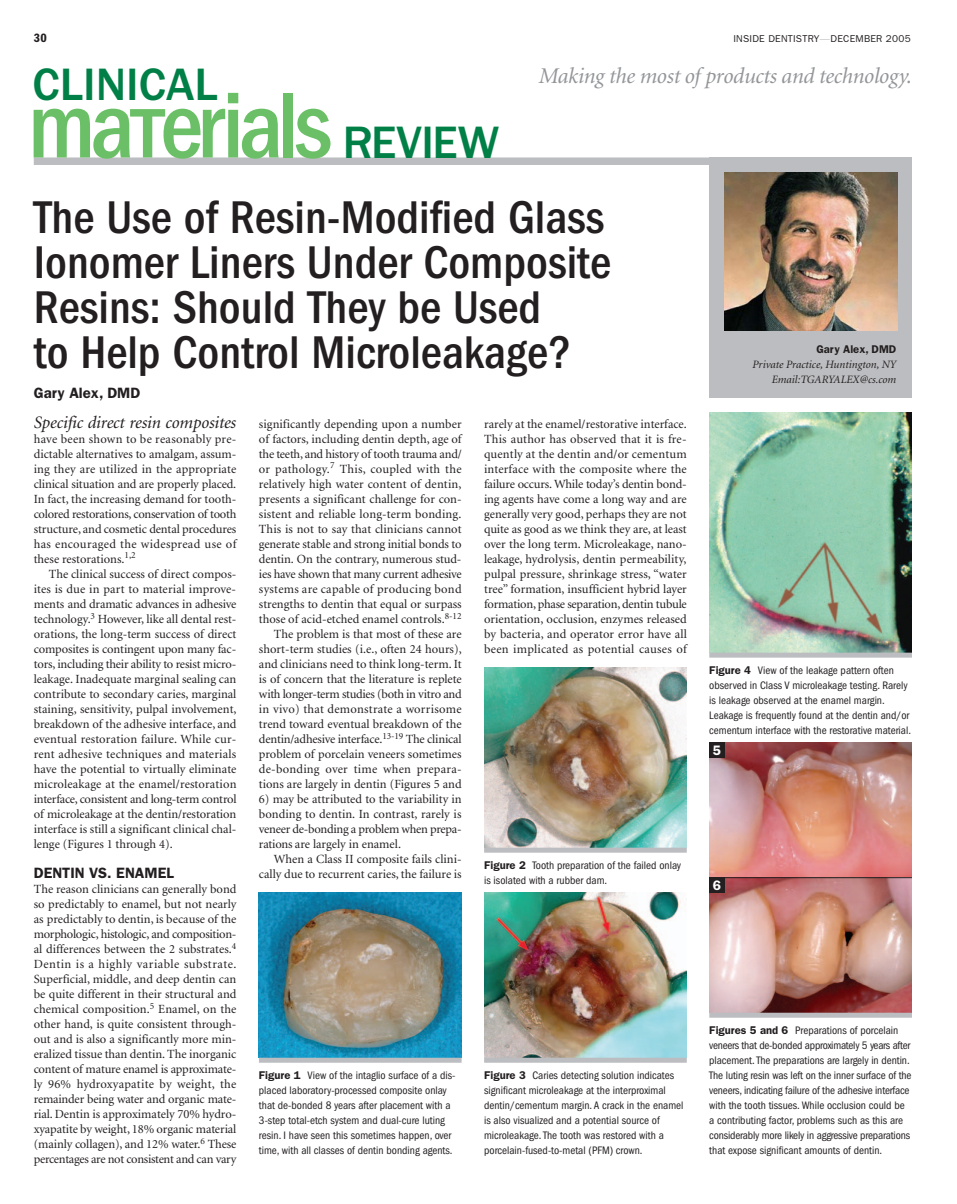
<style>
.page{position:relative;width:957px;height:1204px;background:#fff}
.page>*{position:absolute;margin:0;border:0;box-sizing:border-box;transform-origin:0 0}
.t1{font:500 condensed 96.75px "Franklin Gothic";letter-spacing:-.055em;color:#6bc067}
.t2{font:500 condensed 47.5px/45px "Franklin Gothic";color:#231f20}
.t3{font:500 47px "Franklin Gothic";color:#007f46}
.t4{font:italic 22.5px "Minion";letter-spacing:-.015em;color:#939598}
.t5{font:italic 17.5px "Minion";letter-spacing:-.01em;color:#231f20}
.t6{font:600 15px "Franklin Gothic";color:#231f20}
.t7{font:600 13.75px "Franklin Gothic";color:#fff}
.t8{font:12.5px/15px "Minion";color:#231f20;text-align:justify}
.t9{font:600 condensed 12.5px "Franklin Gothic";color:#231f20}
.t10{font:condensed 11.25px/15px "Franklin Gothic";color:#231f20}
.t11{font:italic 11.25px/15px "Minion";color:#231f20;text-align:right}
.t12{font:600 11.25px "Franklin Gothic";color:#231f20}
.t13{font:10px "Franklin Gothic";letter-spacing:.025em;color:#231f20}
.s1{color:#bcbdc0}
.s2{font-stretch:normal;font-size:72.62px}
.s3{font-stretch:normal;font-size:47px;color:#007f46}
.s4{font-weight:600;font-stretch:normal}
</style>
<div class="page">
<div style="left:34px;top:157px;width:877px;height:8px;background:#bcbdc0"></div>
<img style="left:259px;top:892px;width:202px;height:166px">
<div style="left:259px;top:1058px;width:202px;height:5px;background:#bcbdc0"></div>
<img style="left:709px;top:742px;width:202px;height:135px">
<img style="left:709px;top:412px;width:202px;height:240px">
<div style="left:709px;top:653px;width:202px;height:5px;background:#bcbdc0"></div>
<img style="left:709px;top:878px;width:202px;height:134px">
<div style="left:709px;top:1013px;width:202px;height:5px;background:#bcbdc0"></div>
<img style="left:484px;top:668px;width:202px;height:180px">
<div style="left:484px;top:848px;width:202px;height:5px;background:#bcbdc0"></div>
<img style="left:484px;top:893px;width:202px;height:165px">
<div style="left:484px;top:1058px;width:202px;height:5px;background:#bcbdc0"></div>
<div style="left:709px;top:158px;width:202px;height:240px;background:#bcbdc0"></div>
<img style="left:724px;top:172px;width:172px;height:158px">
<div style="left:709px;top:742px;width:15px;height:16px;background:#231f20"></div>
<div style="left:709px;top:878px;width:15px;height:14px;background:#231f20"></div>
<hr style="left:709px;top:877px;width:202px;height:1px;background:#231f20">
<p class="t9" style="left:34px;top:34px;width:15px">30</p>
<p class="t13" style="left:733px;top:35px;width:179px">INSIDE DENTISTRY<span class="s1">—</span>DECEMBER 2005</p>
<h3 class="t3" style="left:32px;top:69px;width:187px">CLINICAL</h3>
<h1 class="t1" style="left:28px;top:93px;width:473px">ma<span class="s2">T</span>erials <span class="s3">REVIEW</span></h1>
<h3 class="t4" style="left:538px;top:67px;width:375px">Making the most of products and technology.</h3>
<h2 class="t2" style="left:34px;top:198px;width:579px">The Use of Resin-Modified Glass<br>Ionomer Liners Under Composite<br>Resins: Should They be Used<br>to Help Control Microleakage?</h2>
<p class="t6" style="left:34px;top:387px;width:108px">Gary Alex, DMD</p>
<h3 class="t5" style="left:34px;top:415px;width:204px">Specific direct resin composites</h3>
<p class="t8" style="left:34px;top:432px;width:204px">have been shown to be reasonably pre&shy;dictable alternatives to amalgam, assum&shy;ing they are utilized in the appropriate clinical situation and are properly placed.<br>In fact, the increasing demand for tooth&shy;colored restorations, conservation of tooth structure, and cosmetic dental procedures has encouraged the widespread use of these restorations.<sup>1,2</sup></p>
<p class="t8" style="left:34px;top:567px;width:204px;text-indent:15px">The clinical success of direct compos&shy;ites is due in part to material improve&shy;ments and dramatic advances in adhesive technology.<sup>3</sup> However, like all dental rest&shy;orations, the long-term success of direct composites is contingent upon many fac&shy;tors, including their ability to resist micro&shy;leakage. Inadequate marginal sealing can contribute to secondary caries, marginal staining, sensitivity, pulpal involvement, breakdown of the adhesive interface, and eventual restoration failure. While cur&shy;rent adhesive techniques and materials have the potential to virtually eliminate microleakage at the enamel/restoration interface, consistent and long-term control of microleakage at the dentin/restoration interface is still a significant clinical chal&shy;lenge (Figures 1 through 4).</p>
<p class="t6" style="left:34px;top:867px;width:142px">DENTIN VS. ENAMEL</p>
<p class="t8" style="left:34px;top:882px;width:204px">The reason clinicians can generally bond so predictably to enamel, but not nearly as predictably to dentin, is because of the morphologic, histologic, and composition&shy;al differences between the 2 substrates.<sup>4<br></sup>Dentin is a highly variable substrate.<br>Superficial, middle, and deep dentin can be quite different in their structural and chemical composition.<sup>5</sup> Enamel, on the other hand, is quite consistent through&shy;out and is also a significantly more min&shy;eralized tissue than dentin. The inorganic content of mature enamel is approximate&shy;ly 96% hydroxyapatite by weight, the remainder being water and organic mate&shy;rial. Dentin is approximately 70% hydro&shy;xyapatite by weight, 18% organic material (mainly collagen), and 12% water.<sup>6</sup> These percentages are not consistent and can vary</p>
<p class="t8" style="left:259px;top:417px;width:204px;text-align:right">significantly depending upon a number of factors, including dentin depth, age of the teeth, and history of tooth trauma and/ or pathology.<sup>7</sup> This, coupled with the relatively high water content of dentin, presents a significant challenge for con&shy;sistent and reliable long-term bonding.<br>This is not to say that clinicians cannot generate stable and strong initial bonds to dentin. On the contrary, numerous stud&shy;ies have shown that many current adhesive systems are capable of producing bond strengths to dentin that equal or surpass those of acid-etched enamel controls.<sup>8-12<br></sup>The problem is that most of these are short-term studies (i.e., often 24 hours), and clinicians need to think long-term. It is of concern that the literature is replete with longer-term studies (both in vitro and in vivo) that demonstrate a worrisome trend toward eventual breakdown of the dentin/adhesive interface.<sup>13-19</sup> The clinical problem of porcelain veneers sometimes de-bonding over time when prepara&shy;tions are largely in dentin (Figures 5 and</p>
<p class="t8" style="left:259px;top:792px;width:204px">6) may be attributed to the variability in bonding to dentin. In contrast, rarely is veneer de-bonding a problem when prepa&shy;rations are largely in enamel.</p>
<p class="t8" style="left:259px;top:852px;width:204px;text-align:right">When a Class II composite fails clini&shy;cally due to recurrent caries, the failure is</p>
<p class="t8" style="left:484px;top:417px;width:204px">rarely at the enamel/restorative interface.<br>This author has observed that it is fre&shy;quently at the dentin and/or cementum interface with the composite where the failure occurs. While today’s dentin bond&shy;ing agents have come a long way and are generally very good, perhaps they are not quite as good as we think they are, at least over the long term. Microleakage, nano&shy;leakage, hydrolysis, dentin permeability, pulpal pressure, shrinkage stress, “water tree” formation, insufficient hybrid layer formation, phase separation, dentin tubule orientation, occlusion, enzymes released by bacteria, and operator error have all been implicated as potential causes of</p>
<p class="t10" style="left:484px;top:858px;width:198px"><span class="s4">Figure 2</span> Tooth preparation of the failed onlay is isolated with a rubber dam.</p>
<p class="t10" style="left:259px;top:1068px;width:198px"><span class="s4">Figure 1</span> View of the intaglio surface of a dis&shy;placed laboratory-processed composite onlay that de-bonded 8 years after placement with a 3-step total-etch system and dual-cure luting resin. I have seen this sometimes happen, over time, with all classes of dentin bonding agents.</p>
<p class="t10" style="left:484px;top:1068px;width:201px"><span class="s4">Figure 3</span> Caries detecting solution indicates significant microleakage at the interproximal dentin/cementum margin. A crack in the enamel is also visualized and a potential source of microleakage. The tooth was restored with a porcelain-fused-to-metal (PFM) crown.</p>
<p class="t12" style="left:816px;top:345px;width:81px">Gary Alex, DMD</p>
<p class="t11" style="left:752px;top:357px;width:145px">Private Practice, Huntington, NY<br>Email:TGARYALEX@cs.com</p>
<p class="t10" style="left:709px;top:663px;width:203px"><span class="s4">Figure 4</span> View of the leakage pattern often observed in Class V microleakage testing. Rarely is leakage observed at the enamel margin.<br>Leakage is frequently found at the dentin and/or cementum interface with the restorative material.</p>
<p class="t7" style="left:712px;top:745px;width:10px">5</p>
<p class="t7" style="left:712px;top:880px;width:10px">6</p>
<p class="t10" style="left:709px;top:1023px;width:204px"><span class="s4">Figures 5 and 6</span> Preparations of porcelain veneers that de-bonded approximately 5 years after placement. The preparations are largely in dentin.<br>The luting resin was left on the inner surface of the veneers, indicating failure of the adhesive interface with the tooth tissues. While occlusion could be a contributing factor, problems such as this are considerably more likely in aggressive preparations that expose significant amounts of dentin.</p>
</div>
